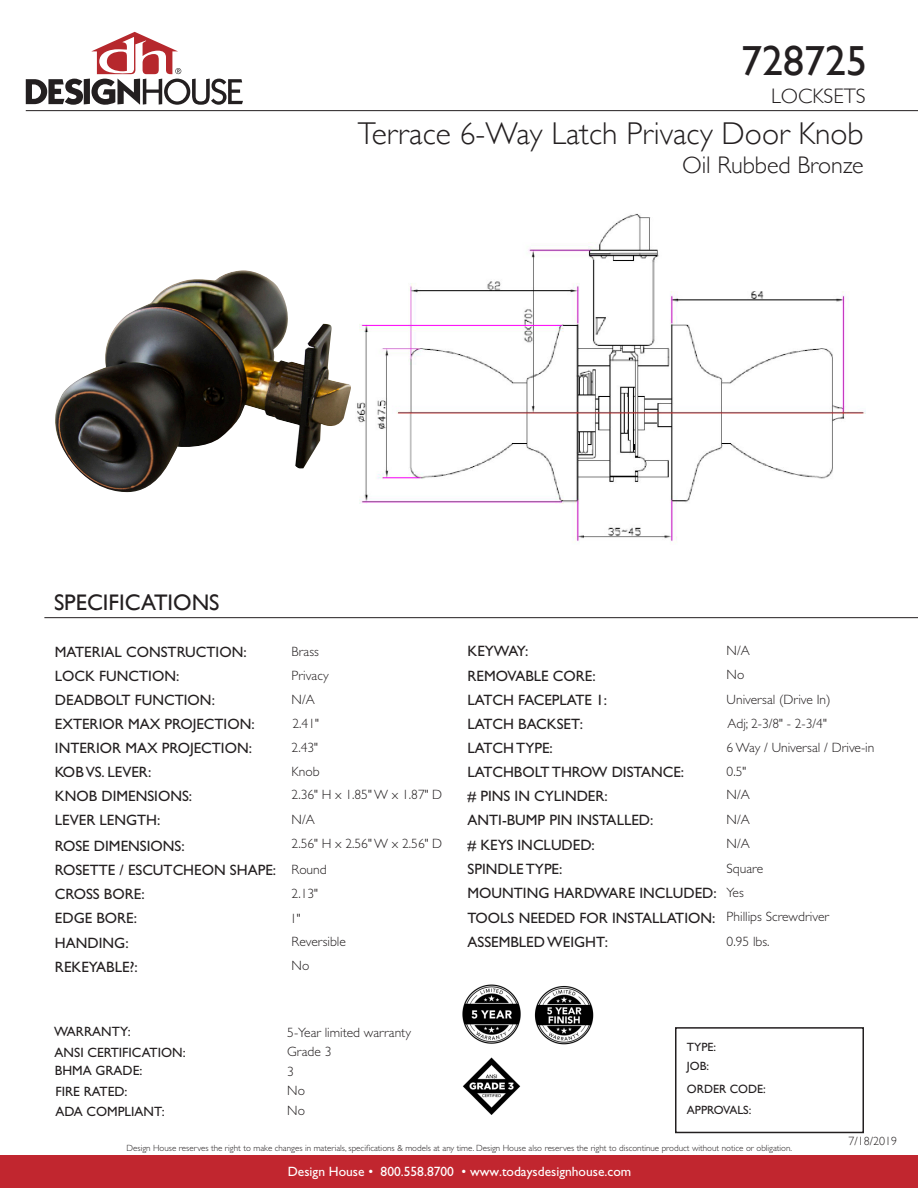
<style>
.page{position:relative;width:918px;height:1188px;background:#fff}
.page>*{position:absolute;margin:0;border:0;box-sizing:border-box;transform-origin:0 0}
.t1{font:42px "Gill Sans";color:#231f20}
.t2{font:300 31.5px "Gill Sans";color:#231f20}
.t3{font:300 24px "Gill Sans";color:#231f20}
.t4{font:22.5px "Gill Sans";color:#231f20}
.t5{font:300 21px "Gill Sans";color:#231f20}
.t6{font:15px "Gill Sans Std";color:#231f20}
.t7{font:300 13.5px "Gill Sans Std";color:#231f20}
.t8{font:13.5px "Gill Sans Std";color:#231f20}
.t9{font:13.5px "Gill Sans Std";color:#fff}
.t10{font:12px "Gill Sans Std";color:#231f20}
.t11{font:12px "Gill Sans";color:#231f20}
.t12{font:300 12px "Gill Sans";color:#231f20}
.t13{font:300 9px "Gill Sans Std";color:#231f20}
</style>
<div class="page">
<div style="left:0;top:1156px;width:918px;height:32px;background:#c1262f"></div>
<svg style="left:26px;top:32px;width:217px;height:73px"></svg>
<div style="left:675px;top:1027px;width:189px;height:106px;border:2px solid #231f20"></div>
<hr style="left:26px;top:110px;width:892px;height:1px;background:#231f20">
<hr style="left:44px;top:617px;width:874px;height:1px;background:#231f20">
<img style="left:55px;top:270px;width:296px;height:222px">
<img style="left:357px;top:214px;width:509px;height:329px">
<img style="left:462px;top:984px;width:59px;height:60px">
<img style="left:534px;top:986px;width:60px;height:59px">
<img style="left:463px;top:1057px;width:58px;height:58px">
<p class="t1" style="left:741px;top:36px;width:127px">728725</p>
<p class="t5" style="left:771px;top:79px;width:96px">LOCKSETS</p>
<p class="t2" style="left:358px;top:108px;width:507px">Terrace 6-Way Latch Privacy Door Knob</p>
<p class="t3" style="left:682px;top:147px;width:183px">Oil Rubbed Bronze</p>
<p class="t4" style="left:54px;top:589px;width:167px">SPECIFICATIONS</p>
<p class="t6" style="left:55px;top:643px;width:193px">MATERIAL CONSTRUCTION:</p>
<p class="t7" style="left:292px;top:644px;width:29px">Brass</p>
<p class="t6" style="left:55px;top:667px;width:126px">LOCK FUNCTION:</p>
<p class="t7" style="left:292px;top:668px;width:39px">Privacy</p>
<p class="t6" style="left:55px;top:692px;width:162px">DEADBOLT FUNCTION:</p>
<p class="t7" style="left:292px;top:692px;width:25px">N/A</p>
<p class="t6" style="left:55px;top:716px;width:201px">EXTERIOR MAX PROJECTION:</p>
<p class="t7" style="left:292px;top:716px;width:28px">2.41"</p>
<p class="t6" style="left:55px;top:740px;width:199px">INTERIOR MAX PROJECTION:</p>
<p class="t7" style="left:292px;top:740px;width:28px">2.43"</p>
<p class="t6" style="left:55px;top:764px;width:98px">KOB VS. LEVER:</p>
<p class="t7" style="left:292px;top:764px;width:29px">Knob</p>
<p class="t6" style="left:55px;top:812px;width:107px">LEVER LENGTH:</p>
<p class="t7" style="left:292px;top:812px;width:25px">N/A</p>
<p class="t6" style="left:55px;top:788px;width:139px">KNOB DIMENSIONS:</p>
<p class="t7" style="left:292px;top:787px;width:152px">2.36" H x 1.85" W x 1.87" D</p>
<p class="t6" style="left:55px;top:837px;width:131px">ROSE DIMENSIONS:</p>
<p class="t7" style="left:292px;top:836px;width:152px">2.56" H x 2.56" W x 2.56" D</p>
<p class="t6" style="left:55px;top:861px;width:223px">ROSETTE / ESCUTCHEON SHAPE:</p>
<p class="t7" style="left:292px;top:862px;width:37px">Round</p>
<p class="t6" style="left:55px;top:885px;width:91px">CROSS BORE:</p>
<p class="t6" style="left:55px;top:909px;width:84px">EDGE BORE:</p>
<p class="t6" style="left:55px;top:934px;width:75px">HANDING:</p>
<p class="t6" style="left:55px;top:958px;width:84px">REKEYABLE?:</p>
<p class="t8" style="left:54px;top:1024px;width:78px">WARRANTY:</p>
<p class="t8" style="left:55px;top:1044px;width:133px">ANSI CERTIFICATION:</p>
<p class="t7" style="left:292px;top:886px;width:28px">2.13"</p>
<p class="t7" style="left:292px;top:934px;width:56px">Reversible</p>
<p class="t7" style="left:292px;top:958px;width:19px">No</p>
<p class="t7" style="left:290px;top:910px;width:12px">1"</p>
<p class="t7" style="left:287px;top:1025px;width:125px">5-Year limited warranty</p>
<p class="t7" style="left:287px;top:1044px;width:46px">Grade 3</p>
<p class="t8" style="left:55px;top:1063px;width:89px">BHMA GRADE:</p>
<p class="t8" style="left:55px;top:1083px;width:74px">FIRE RATED:</p>
<p class="t8" style="left:55px;top:1104px;width:111px">ADA COMPLIANT:</p>
<p class="t7" style="left:287px;top:1103px;width:19px">No</p>
<p class="t7" style="left:287px;top:1064px;width:8px">3</p>
<p class="t7" style="left:287px;top:1083px;width:19px">No</p>
<p class="t6" style="left:468px;top:643px;width:63px">KEYWAY:</p>
<p class="t7" style="left:727px;top:643px;width:25px">N/A</p>
<p class="t6" style="left:468px;top:691px;width:141px">LATCH FACEPLATE 1:</p>
<p class="t7" style="left:727px;top:692px;width:106px">Universal (Drive In)</p>
<p class="t6" style="left:468px;top:715px;width:117px">LATCH BACKSET:</p>
<p class="t7" style="left:728px;top:716px;width:101px">Adj; 2-3/8" - 2-3/4"</p>
<p class="t6" style="left:468px;top:667px;width:130px">REMOVABLE CORE:</p>
<p class="t7" style="left:727px;top:667px;width:19px">No</p>
<p class="t6" style="left:468px;top:739px;width:87px">LATCH TYPE:</p>
<p class="t7" style="left:727px;top:740px;width:149px">6 Way / Universal / Drive-in</p>
<p class="t6" style="left:468px;top:763px;width:218px">LATCHBOLT THROW DISTANCE:</p>
<p class="t7" style="left:727px;top:764px;width:21px">0.5"</p>
<p class="t6" style="left:468px;top:811px;width:187px">ANTI-BUMP PIN INSTALLED:</p>
<p class="t7" style="left:727px;top:812px;width:25px">N/A</p>
<p class="t6" style="left:468px;top:787px;width:142px"># PINS IN CYLINDER:</p>
<p class="t7" style="left:727px;top:787px;width:25px">N/A</p>
<p class="t6" style="left:468px;top:837px;width:129px"># KEYS INCLUDED:</p>
<p class="t7" style="left:727px;top:836px;width:25px">N/A</p>
<p class="t6" style="left:468px;top:861px;width:96px">SPINDLE TYPE:</p>
<p class="t7" style="left:727px;top:861px;width:38px">Square</p>
<p class="t6" style="left:468px;top:884px;width:251px">MOUNTING HARDWARE INCLUDED:</p>
<p class="t7" style="left:727px;top:885px;width:19px">Yes</p>
<p class="t6" style="left:468px;top:910px;width:249px">TOOLS NEEDED FOR INSTALLATION:</p>
<p class="t7" style="left:727px;top:909px;width:104px">Phillips Screwdriver</p>
<p class="t6" style="left:468px;top:934px;width:142px">ASSEMBLED WEIGHT:</p>
<p class="t7" style="left:727px;top:934px;width:44px">0.95 lbs.</p>
<p class="t10" style="left:687px;top:1040px;width:31px">TYPE:</p>
<p class="t10" style="left:687px;top:1059px;width:24px">JOB:</p>
<p class="t11" style="left:687px;top:1082px;width:80px">ORDER CODE:</p>
<p class="t10" style="left:687px;top:1103px;width:66px">APPROVALS:</p>
<p class="t13" style="left:127px;top:1143px;width:667px">Design House reserves the right to make changes in materials, specifications &amp; models at any time. Design House also reserves the right to discontinue product without notice or obligation.</p>
<p class="t9" style="left:288px;top:1164px;width:345px">Design House • 800.558.8700 • www.todaysdesignhouse.com</p>
<p class="t12" style="left:849px;top:1132px;width:50px">7/18/2019</p>
</div>
